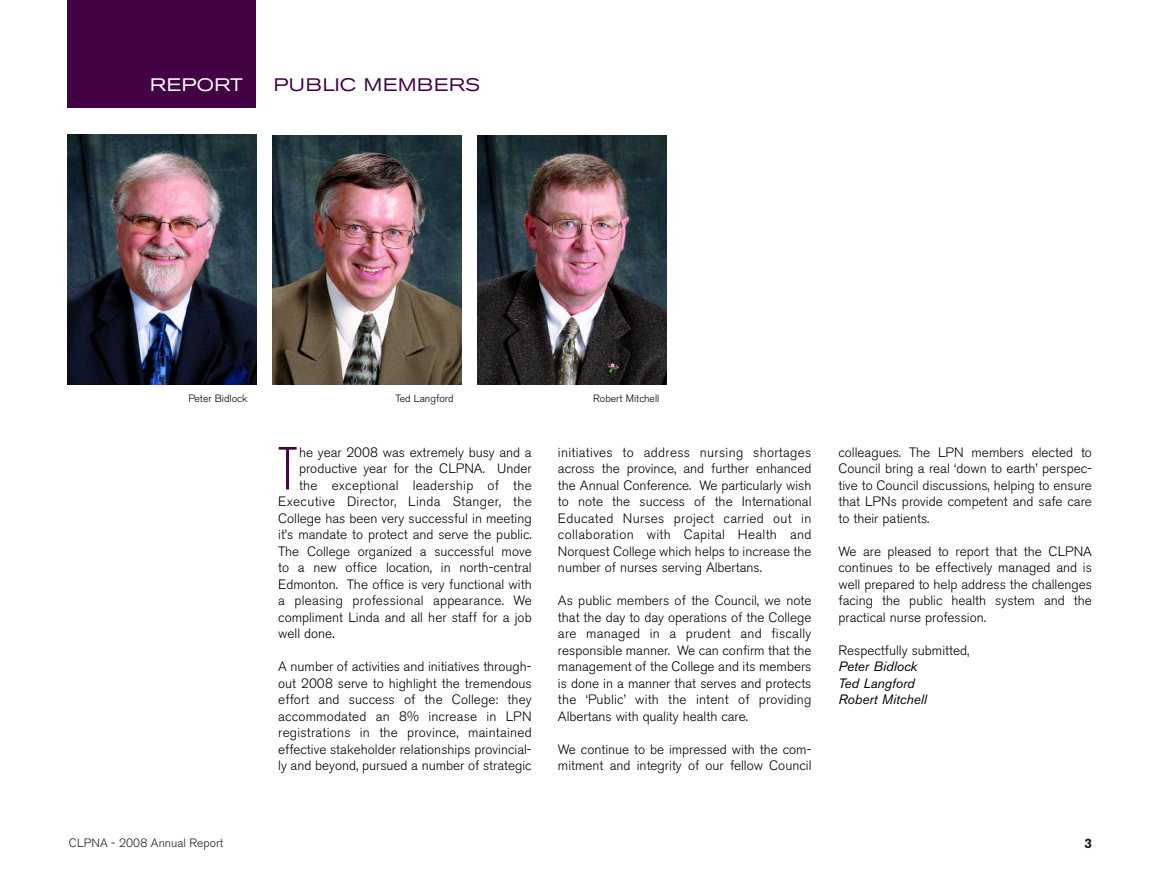
<style>
.page{position:relative;width:1161px;height:891px;background:#fff}
.page>*{position:absolute;margin:0;border:0;box-sizing:border-box;transform-origin:0 0}
.t1{font:300 condensed 60.3px "Akzidenz Grotesk BE";color:#430243}
.t2{font:expanded 18px "Akzidenz Grotesk BE";letter-spacing:.04em;color:#430243}
.t3{font:expanded 18px "Akzidenz Grotesk BE";letter-spacing:.02em;color:#fff}
.t4{font:300 13.5px/16.5px "Akzidenz Grotesk BE";color:#000;text-align:justify}
.t5{font:300 13.5px "Akzidenz Grotesk BE";letter-spacing:.025em;color:#000}
.t6{font:italic 13.5px/16.5px "Akzidenz Grotesk BE";color:#000}
.t7{font:300 13.5px "Akzidenz Grotesk BE";letter-spacing:.02em;color:#000}
.t8{font:700 13.5px "Akzidenz Grotesk BE";color:#231f20}
.t9{font:300 12px "Akzidenz Grotesk BE";color:#231f20}
.t10{font:300 10.5px "Akzidenz Grotesk BE";color:#000}
</style>
<div class="page">
<img style="left:272px;top:135px;width:189px;height:250px">
<img style="left:478px;top:135px;width:189px;height:250px">
<img style="left:68px;top:135px;width:188px;height:250px">
<div style="left:68px;top:0;width:188px;height:108px;background:#430243"></div>
<h2 class="t3" style="left:150px;top:79px;width:95px">REPORT</h2>
<h2 class="t2" style="left:274px;top:79px;width:208px">PUBLIC MEMBERS</h2>
<p class="t10" style="left:188px;top:394px;width:60px">Peter Bidlock</p>
<p class="t10" style="left:395px;top:394px;width:60px">Ted Langford</p>
<p class="t10" style="left:593px;top:394px;width:68px">Robert Mitchell</p>
<h1 class="t1" style="left:278px;top:447px;width:20px">T</h1>
<p class="t4" style="left:299px;top:445px;width:234px">he year 2008 was extremely busy and a</p>
<p class="t4" style="left:299px;top:462px;width:234px">productive year for the CLPNA. Under</p>
<p class="t5" style="left:299px;top:480px;width:234px">the exceptional leadership of the</p>
<p class="t5" style="left:278px;top:496px;width:255px">Executive Director, Linda Stanger, the</p>
<p class="t4" style="left:278px;top:511px;width:255px">College has been very successful in meeting</p>
<p class="t4" style="left:278px;top:528px;width:255px">it’s mandate to protect and serve the public.</p>
<p class="t4" style="left:278px;top:544px;width:255px">The College organized a successful move</p>
<p class="t4" style="left:278px;top:561px;width:255px">to a new office location, in north-central</p>
<p class="t4" style="left:278px;top:577px;width:255px">Edmonton. The office is very functional with</p>
<p class="t7" style="left:278px;top:595px;width:255px">a pleasing professional appearance. We</p>
<p class="t4" style="left:278px;top:610px;width:255px">compliment Linda and all her staff for a job</p>
<p class="t4" style="left:278px;top:627px;width:58px">well done.</p>
<p class="t4" style="left:278px;top:660px;width:255px">A number of activities and initiatives through&shy;out 2008 serve to highlight the tremendous effort and success of the College: they accommodated an 8% increase in LPN registrations in the province, maintained effective stakeholder relationships provincial&shy;ly and beyond, pursued a number of strategic</p>
<p class="t4" style="left:558px;top:445px;width:255px">initiatives to address nursing shortages across the province, and further enhanced the Annual Conference. We particularly wish to note the success of the International Educated Nurses project carried out in collaboration with Capital Health and Norquest College which helps to increase the number of nurses serving Albertans.</p>
<p class="t4" style="left:558px;top:594px;width:255px">As public members of the Council, we note that the day to day operations of the College are managed in a prudent and fiscally responsible manner. We can confirm that the management of the College and its members is done in a manner that serves and protects the ‘Public’ with the intent of providing Albertans with quality health care.</p>
<p class="t4" style="left:558px;top:742px;width:255px">We continue to be impressed with the com&shy;mitment and integrity of our fellow Council</p>
<p class="t4" style="left:838px;top:445px;width:255px">colleagues. The LPN members elected to Council bring a real ‘down to earth’ perspec&shy;tive to Council discussions, helping to ensure that LPNs provide competent and safe care to their patients.</p>
<p class="t4" style="left:838px;top:544px;width:255px">We are pleased to report that the CLPNA continues to be effectively managed and is well prepared to help address the challenges facing the public health system and the practical nurse profession.</p>
<p class="t4" style="left:838px;top:643px;width:132px">Respectfully submitted,</p>
<p class="t6" style="left:838px;top:659px;width:90px">Peter Bidlock<br>Ted Langford<br>Robert Mitchell</p>
<p class="t9" style="left:69px;top:838px;width:156px">CLPNA - 2008 Annual Report</p>
<p class="t8" style="left:1084px;top:838px;width:9px">3</p>
</div>
